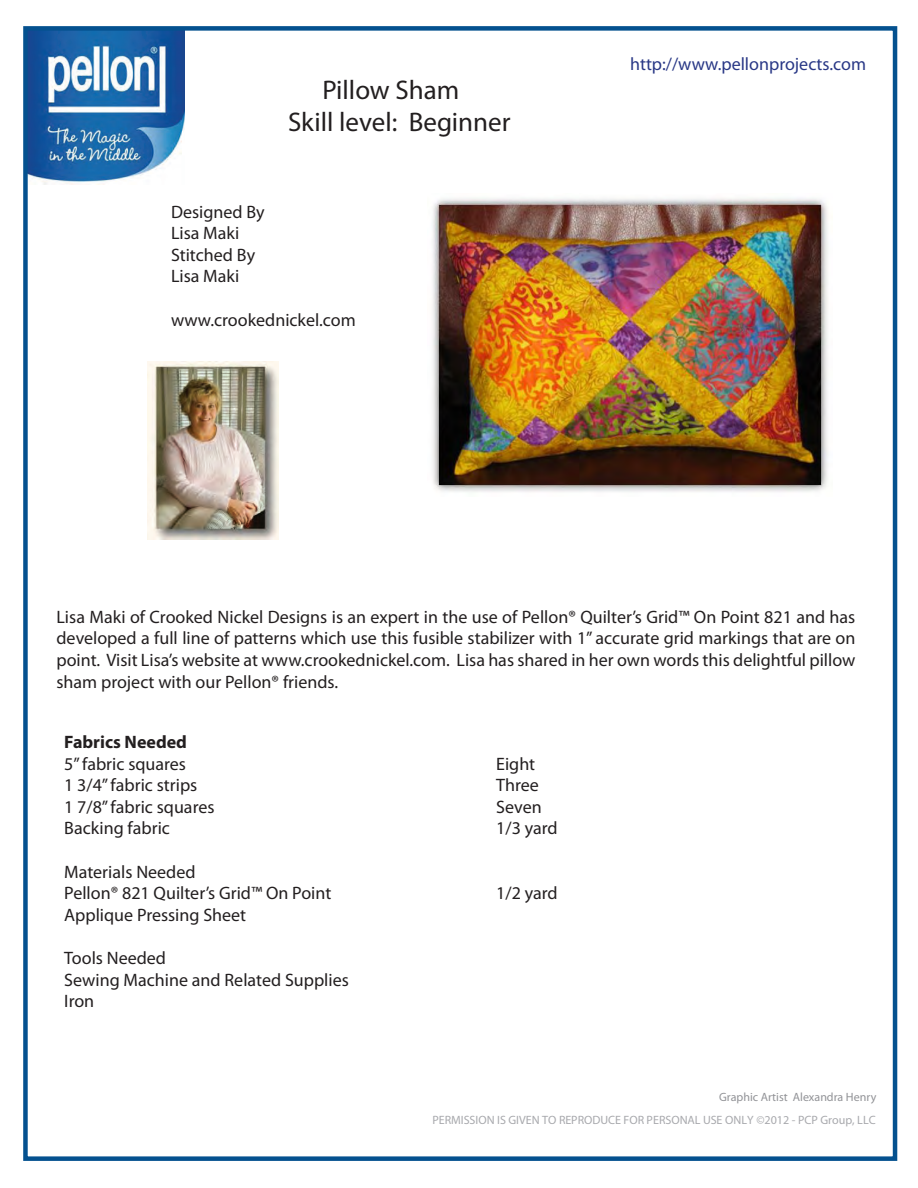
<style>
.page{position:relative;width:918px;height:1188px;background:#fff}
.page>*{position:absolute;margin:0;border:0;box-sizing:border-box;transform-origin:0 0}
.t1{font:27px/32.4px "Myriad Pro";color:#231f20}
.t2{font:18px/21.6px "Myriad Pro";color:#231f20}
.t3{font:18px "Myriad Pro";color:#293886}
.t4{font:12px "Myriad Pro";color:#a8a9ad}
.t5{font:12px "Myriad Pro";color:#929397}
.s1{font-weight:700}
</style>
<div class="page">
<img style="left:28px;top:31px;width:157px;height:153px">
<div style="left:23px;top:26px;width:874px;height:1135px;border:4px solid #04518f"></div>
<img style="left:432px;top:198px;width:396px;height:294px">
<img style="left:147px;top:362px;width:132px;height:177px">
<p class="t1" style="left:288px;top:73px;width:224px;text-indent:34px">Pillow Sham<br>Skill level: Beginner</p>
<p class="t2" style="left:171px;top:200px;width:95px">Designed By<br>Lisa Maki<br>Stitched By<br>Lisa Maki</p>
<p class="t2" style="left:171px;top:308px;width:186px">www.crookednickel.com</p>
<p class="t3" style="left:630px;top:53px;width:237px">http://www.pellonprojects.com</p>
<p class="t2" style="left:57px;top:606px;width:800px;text-align:justify">Lisa Maki of Crooked Nickel Designs is an expert in the use of Pellon® Quilter’s Grid™ On Point 821 and has developed a full line of patterns which use this fusible stabilizer with 1” accurate grid markings that are on point. Visit Lisa’s website at www.crookednickel.com. Lisa has shared in her own words this delightful pillow sham project with our Pellon® friends.</p>
<p class="t2" style="left:64px;top:731px;width:124px"><span class="s1">Fabrics Needed<br></span>5” fabric squares</p>
<p class="t2" style="left:496px;top:753px;width:41px">Eight</p>
<p class="t2" style="left:64px;top:774px;width:135px">1 3/4” fabric strips</p>
<p class="t2" style="left:496px;top:774px;width:44px">Three</p>
<p class="t2" style="left:64px;top:796px;width:152px">1 7/8” fabric squares</p>
<p class="t2" style="left:496px;top:796px;width:47px">Seven</p>
<p class="t2" style="left:64px;top:817px;width:107px">Backing fabric</p>
<p class="t2" style="left:496px;top:817px;width:63px">1/3 yard</p>
<p class="t2" style="left:64px;top:861px;width:269px">Materials Needed<br>Pellon® 821 Quilter’s Grid™ On Point</p>
<p class="t2" style="left:496px;top:882px;width:63px">1/2 yard</p>
<p class="t2" style="left:64px;top:904px;width:183px">Applique Pressing Sheet</p>
<p class="t2" style="left:64px;top:947px;width:286px">Tools Needed<br>Sewing Machine and Related Supplies<br>Iron</p>
<p class="t5" style="left:719px;top:1089px;width:159px">Graphic Artist Alexandra Henry</p>
<p class="t4" style="left:432px;top:1112px;width:445px">PERMISSION IS GIVEN TO REPRODUCE FOR PERSONAL USE ONLY ©2012 - PCP Group, LLC</p>
</div>
